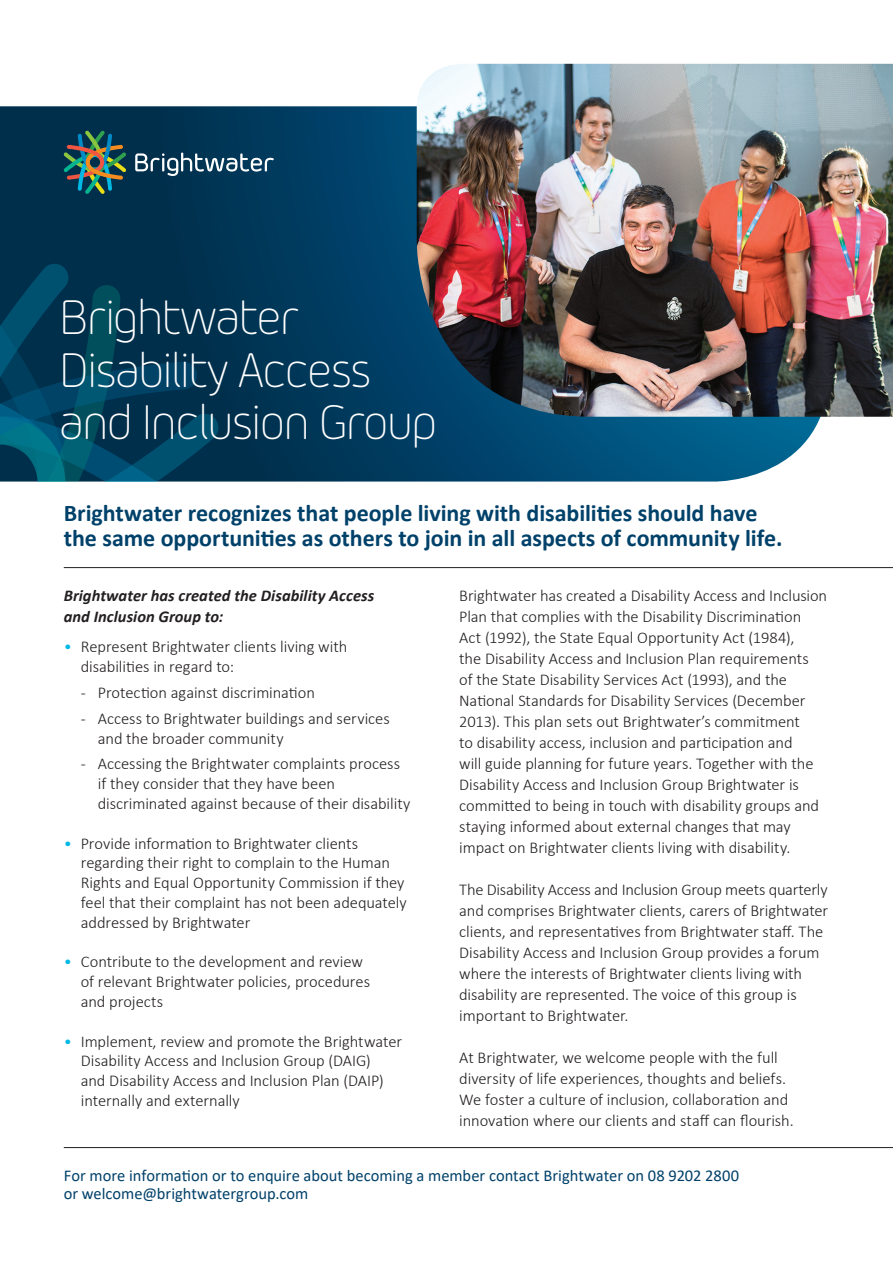
<style>
.page{position:relative;width:893px;height:1263px;background:#fff}
.page>*{position:absolute;margin:0;border:0;box-sizing:border-box;transform-origin:0 0}
.t1{font:300 48px/52.5px "Morebi Rounded";letter-spacing:-.03em;color:#fff}
.t2{font:700 24px/25.5px "Calibri";letter-spacing:-.005em;color:#00416a}
.t3{font:300 16.5px/21px "Calibri";letter-spacing:-.005em;color:#231f20}
.t4{font:16.5px/18px "Calibri";color:#00416a}
.t5{font:italic 700 16.5px/21px "Calibri";letter-spacing:.005em;color:#231f20}
.s1{color:#00b8e4}
</style>
<div class="page">
<svg style="left:0;top:106px;width:821px;height:376px;background:#044063"></svg>
<img style="left:417px;top:64px;width:476px;height:353px">
<hr style="left:64px;top:1147px;width:829px;height:1px;background:#231f20">
<hr style="left:64px;top:567px;width:829px;height:1px;background:#231f20">
<svg style="left:64px;top:130px;width:62px;height:64px;background:#345c56"></svg>
<svg style="left:135px;top:153px;width:139px;height:23px"></svg>
<svg style="left:0;top:264px;width:218px;height:218px;background:#003e5a"></svg>
<h1 class="t1" style="left:59px;top:289px;width:379px">Brightwater<br>Disability Access and Inclusion Group</h1>
<h2 class="t2" style="left:64px;top:500px;width:720px">Brightwater recognizes that people living with disabilities should have the same opportunities as others to join in all aspects of community life.</h2>
<p class="t5" style="left:64px;top:585px;width:312px">Brightwater has created the Disability Access and Inclusion Group to:</p>
<p class="t3" style="left:81px;top:637px;width:268px;line-height:19.8px;text-indent:-17px"><span class="s1">•</span> Represent Brightwater clients living with disabilities in regard to:</p>
<p class="t3" style="left:81px;top:682px;width:236px">- Protection against discrimination</p>
<p class="t3" style="left:98px;top:708px;width:293px;line-height:19.8px;text-indent:-17px">- Access to Brightwater buildings and services and the broader community</p>
<p class="t3" style="left:98px;top:754px;width:314px;line-height:19.8px;text-indent:-17px">- Accessing the Brightwater complaints process if they consider that they have been discriminated against because of their disability</p>
<p class="t3" style="left:81px;top:833px;width:328px;line-height:19.8px;text-indent:-17px"><span class="s1">•</span> Provide information to Brightwater clients regarding their right to complain to the Human Rights and Equal Opportunity Commission if they feel that their complaint has not been adequately addressed by Brightwater</p>
<p class="t3" style="left:81px;top:952px;width:291px;line-height:19.8px;text-indent:-17px"><span class="s1">•</span> Contribute to the development and review of relevant Brightwater policies, procedures and projects</p>
<p class="t3" style="left:81px;top:1031px;width:323px;line-height:19.8px;text-indent:-17px"><span class="s1">•</span> Implement, review and promote the Brightwater Disability Access and Inclusion Group (DAIG)<br>and Disability Access and Inclusion Plan (DAIP) internally and externally</p>
<p class="t3" style="left:459px;top:585px;width:369px">Brightwater has created a Disability Access and Inclusion Plan that complies with the Disability Discrimination Act (1992), the State Equal Opportunity Act (1984),<br>the Disability Access and Inclusion Plan requirements<br>of the State Disability Services Act (1993), and the National Standards for Disability Services (December 2013). This plan sets out Brightwater’s commitment<br>to disability access, inclusion and participation and<br>will guide planning for future years. Together with the Disability Access and Inclusion Group Brightwater is committed to being in touch with disability groups and staying informed about external changes that may impact on Brightwater clients living with disability.</p>
<p class="t3" style="left:459px;top:879px;width:371px">The Disability Access and Inclusion Group meets quarterly and comprises Brightwater clients, carers of Brightwater clients, and representatives from Brightwater staff. The Disability Access and Inclusion Group provides a forum where the interests of Brightwater clients living with disability are represented. The voice of this group is important to Brightwater.</p>
<p class="t3" style="left:459px;top:1047px;width:336px">At Brightwater, we welcome people with the full diversity of life experiences, thoughts and beliefs.<br>We foster a culture of inclusion, collaboration and innovation where our clients and staff can flourish.</p>
<p class="t4" style="left:64px;top:1166px;width:677px">For more information or to enquire about becoming a member contact Brightwater on 08 9202 2800 or welcome@brightwatergroup.com</p>
</div>
